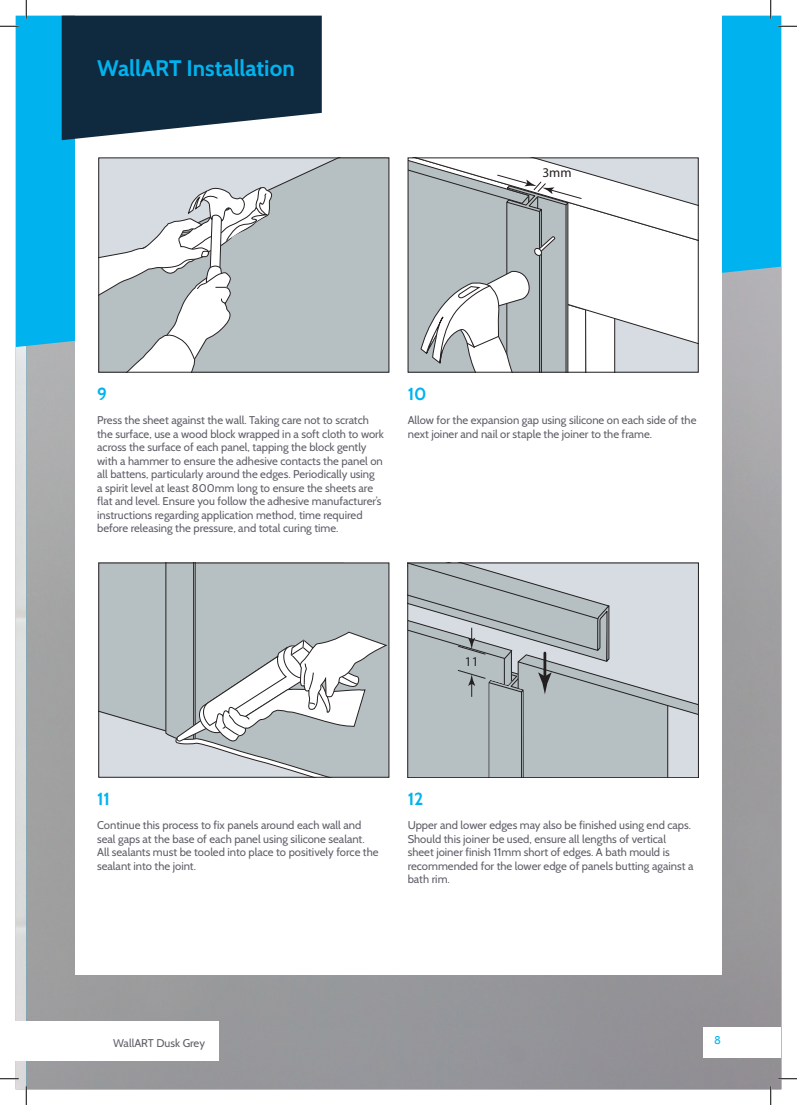
<style>
.page{position:relative;width:797px;height:1105px;background:#fff}
.page>*{position:absolute;margin:0;border:0;box-sizing:border-box;transform-origin:0 0}
.t1{font:700 22.5px "Cabin";color:#00b3ef}
.t2{font:700 17.5px "Cabin";color:#00b3ef}
.t3{font:13.38px "Myriad Pro";color:#231f20}
.t4{font:11.25px/13.5px "Cabin";color:#5f5f69}
.t5{font:11.25px "Cabin";color:#00b3ef}
</style>
<div class="page">
<div style="left:16px;top:16px;width:765px;height:1073px;background:#00b3ef"></div>
<div style="left:16px;top:346px;width:10px;height:743px;background:#dbdddd"></div>
<img style="left:26px;top:267px;width:755px;height:822px">
<div style="left:703px;top:1027px;width:78px;height:30px;background:#fff"></div>
<div style="left:75px;top:16px;width:646px;height:959px;background:#fff"></div>
<svg style="left:100px;top:160px;width:287px;height:210px;background:#bbc3c6"></svg>
<svg style="left:100px;top:182px;width:176px;height:188px"></svg>
<svg style="left:408px;top:158px;width:290px;height:214px"></svg>
<svg style="left:100px;top:565px;width:287px;height:211px;background:#bfc6c8"></svg>
<div style="left:98px;top:563px;width:291px;height:215px;border:1px solid #231f20"></div>
<svg style="left:408px;top:563px;width:290px;height:215px;background:#b8bfc2"></svg>
<div style="left:16px;top:1022px;width:10px;height:39px;background:#fff"></div>
<div style="left:26px;top:1022px;width:193px;height:39px;background:#fff"></div>
<svg style="left:62px;top:15px;width:260px;height:125px;background:#294054"></svg>
<svg style="left:0;top:25px;width:19px;height:2px"></svg>
<svg style="left:778px;top:25px;width:19px;height:2px"></svg>
<svg style="left:0;top:1078px;width:19px;height:1px"></svg>
<svg style="left:778px;top:1078px;width:19px;height:1px"></svg>
<svg style="left:25px;top:0;width:2px;height:19px"></svg>
<svg style="left:25px;top:1086px;width:2px;height:19px"></svg>
<svg style="left:770px;top:0;width:1px;height:19px"></svg>
<svg style="left:770px;top:1086px;width:1px;height:19px"></svg>
<h1 class="t1" style="left:97px;top:55px;width:199px">WallART Installation</h1>
<p class="t3" style="left:542px;top:165px;width:31px">3mm</p>
<h2 class="t2" style="left:97px;top:383px;width:11px">9</h2>
<p class="t4" style="left:97px;top:413px;width:288px">Press the sheet against the wall. Taking care not to scratch the surface, use a wood block wrapped in a soft cloth to work across the surface of each panel, tapping the block gently with a hammer to ensure the adhesive contacts the panel on all battens, particularly around the edges. Periodically using<br>a spirit level at least 800mm long to ensure the sheets are flat and level. Ensure you follow the adhesive manufacturer’s instructions regarding application method, time required before releasing the pressure, and total curing time.</p>
<h2 class="t2" style="left:408px;top:383px;width:20px">10</h2>
<p class="t4" style="left:408px;top:413px;width:290px">Allow for the expansion gap using silicone on each side of the next joiner and nail or staple the joiner to the frame.</p>
<p class="t3" style="left:465px;top:653px;width:15px">11</p>
<h2 class="t2" style="left:97px;top:788px;width:14px">11</h2>
<p class="t4" style="left:97px;top:818px;width:283px">Continue this process to fix panels around each wall and seal gaps at the base of each panel using silicone sealant.<br>All sealants must be tooled into place to positively force the sealant into the joint.</p>
<h2 class="t2" style="left:408px;top:788px;width:17px">12</h2>
<p class="t4" style="left:408px;top:818px;width:287px">Upper and lower edges may also be finished using end caps.<br>Should this joiner be used, ensure all lengths of vertical sheet joiner finish 11mm short of edges. A bath mould is recommended for the lower edge of panels butting against a bath rim.</p>
<p class="t4" style="left:113px;top:1036px;width:93px">WallART Dusk Grey</p>
<p class="t5" style="left:714px;top:1033px;width:8px">8</p>
</div>
